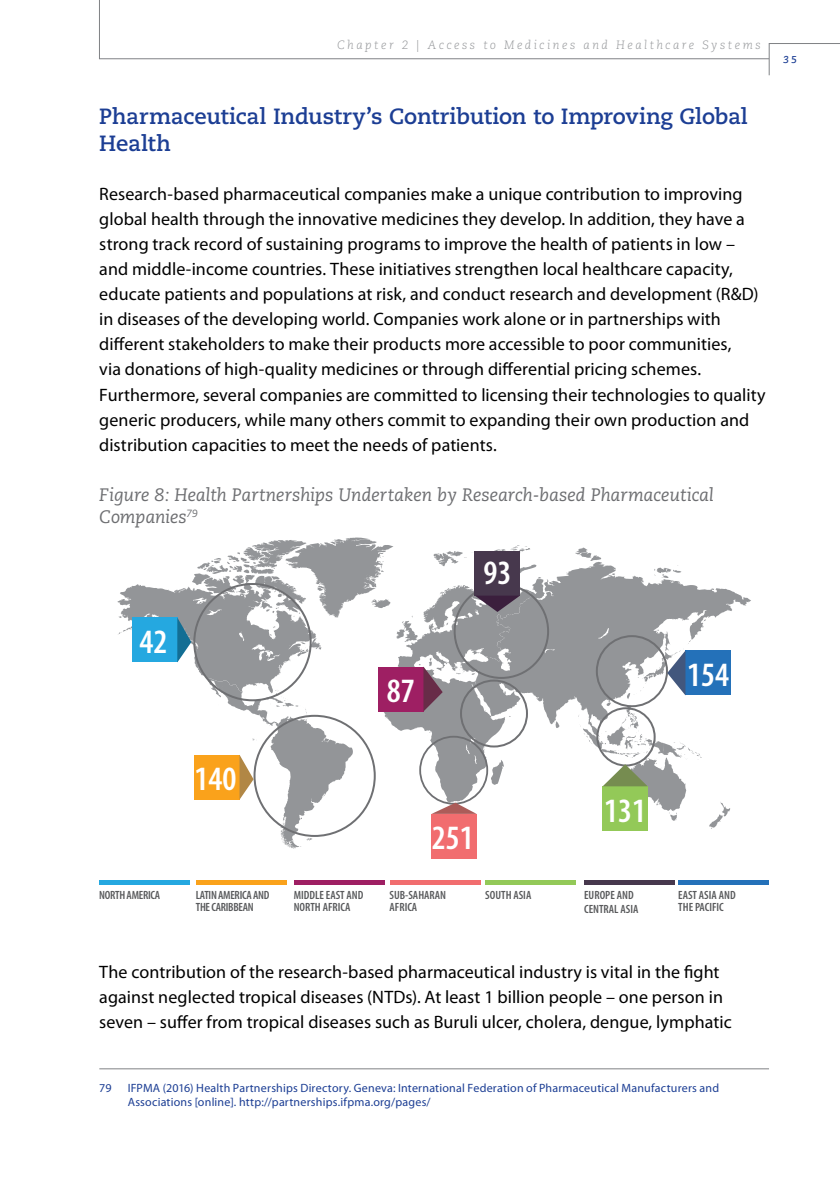
<style>
.page{position:relative;width:840px;height:1191px;background:#fff}
.page>*{position:absolute;margin:0;border:0;box-sizing:border-box;transform-origin:0 0}
.t1{font:600 condensed 34.2px "Myriad Pro";color:#fff}
.Heading_2{font:700 22px/26.4px "Caecilia LT Std";letter-spacing:-.005em;color:#1c3e94}
.t2{font:18px/25.2px "Myriad Pro";letter-spacing:.005em;color:#000}
.Figure_title{font:italic 18px/21.6px "Caecilia LT Std";letter-spacing:-.005em;color:#6d6e71}
.Footnote_text{font:12px/14.4px "Myriad Pro";letter-spacing:.015em;color:#1c3e94}
.t3{font:600 condensed 12px/12px "Myriad Pro";color:#58595b}
.t4{font:italic 300 12px "Caecilia LT Std";letter-spacing:.21em;color:#939598}
.t5{font:600 condensed 12px "Myriad Pro";letter-spacing:-.025em;color:#58595b}
.t6{font:italic 700 10px "Caecilia LT Std";color:#1c3e94}
</style>
<div class="page">
<svg style="left:99px;top:0;width:740px;height:76px"></svg>
<div style="left:389px;top:880px;width:91px;height:5px;background:#f16d6f"></div>
<div style="left:678px;top:880px;width:90px;height:5px;background:#2471b9"></div>
<div style="left:485px;top:880px;width:91px;height:5px;background:#93c958"></div>
<div style="left:196px;top:880px;width:90px;height:5px;background:#faa21b"></div>
<div style="left:99px;top:880px;width:91px;height:5px;background:#25a8e0"></div>
<div style="left:293px;top:880px;width:91px;height:5px;background:#9e1f63"></div>
<div style="left:583px;top:880px;width:91px;height:5px;background:#47384d"></div>
<svg style="left:117px;top:537px;width:260px;height:143px"></svg>
<svg style="left:541px;top:547px;width:209px;height:207px"></svg>
<div style="left:596px;top:707px;width:59px;height:59px;border:2px solid #6f7073;border-radius:50%"></div>
<div style="left:595px;top:635px;width:72px;height:72px;border:2px solid #6f7073;border-radius:50%"></div>
<div style="left:194px;top:754px;width:45px;height:45px;background:#faa21b"></div>
<svg style="left:207px;top:678px;width:146px;height:171px"></svg>
<div style="left:132px;top:617px;width:45px;height:45px;background:#25a8e0"></div>
<svg style="left:177px;top:617px;width:14px;height:45px"></svg>
<div style="left:431px;top:814px;width:45px;height:44px;background:#f16d6f"></div>
<div style="left:685px;top:650px;width:45px;height:45px;background:#2471b9"></div>
<svg style="left:667px;top:650px;width:18px;height:45px"></svg>
<svg style="left:371px;top:545px;width:170px;height:269px"></svg>
<div style="left:602px;top:786px;width:45px;height:45px;background:#93c958"></div>
<svg style="left:602px;top:741px;width:128px;height:88px"></svg>
<hr style="left:99px;top:1068px;width:669px;height:1px;background:#808285">
<p class="t4" style="left:337px;top:38px;width:425px">Chapter 2 | Access to Medicines and Healthcare Systems</p>
<p class="Heading_2" style="left:99px;top:104px;width:649px">Pharmaceutical Industry’s Contribution to Improving Global<br>Health</p>
<p class="t2" style="left:99px;top:181px;width:667px">Research-based pharmaceutical companies make a unique contribution to improving global health through the innovative medicines they develop. In addition, they have a strong track record of sustaining programs to improve the health of patients in low – and middle-income countries. These initiatives strengthen local healthcare capacity, educate patients and populations at risk, and conduct research and development (R&amp;D) in diseases of the developing world. Companies work alone or in partnerships with different stakeholders to make their products more accessible to poor communities,<br>via donations of high-quality medicines or through differential pricing schemes.<br>Furthermore, several companies are committed to licensing their technologies to quality generic producers, while many others commit to expanding their own production and distribution capacities to meet the needs of patients.</p>
<p class="Figure_title" style="left:99px;top:484px;width:615px">Figure 8: Health Partnerships Undertaken by Research-based Pharmaceutical<br>Companies<sup>79</sup></p>
<p class="t1" style="left:483px;top:551px;width:29px">93</p>
<p class="t6" style="left:782px;top:54px;width:15px">35</p>
<p class="t1" style="left:139px;top:620px;width:29px">42</p>
<p class="t1" style="left:387px;top:669px;width:29px">87</p>
<p class="t1" style="left:686px;top:653px;width:43px">154</p>
<p class="t1" style="left:194px;top:758px;width:43px">140</p>
<p class="t1" style="left:431px;top:817px;width:43px">251</p>
<p class="t1" style="left:604px;top:789px;width:43px">131</p>
<p class="t5" style="left:99px;top:887px;width:62px">NORTH AMERICA</p>
<p class="t5" style="left:196px;top:887px;width:75px">LATINAMERICA AND</p>
<p class="t3" style="left:485px;top:889px;width:48px">SOUTH ASIA</p>
<p class="t5" style="left:196px;top:899px;width:59px">THECARIBBEAN</p>
<p class="t3" style="left:293px;top:889px;width:71px">MIDDLE EAST AND<br>NORTH AFRICA</p>
<p class="t3" style="left:583px;top:887px;width:56px;line-height:14.4px">EUROPE AND<br>CENTRAL ASIA</p>
<p class="t3" style="left:389px;top:889px;width:58px">SUB-SAHARAN<br>AFRICA</p>
<p class="t3" style="left:678px;top:889px;width:59px">EAST ASIA AND<br>THE PACIFIC</p>
<p class="t2" style="left:99px;top:959px;width:633px">The contribution of the research-based pharmaceutical industry is vital in the fight against neglected tropical diseases (NTDs). At least 1 billion people – one person in seven – suffer from tropical diseases such as Buruli ulcer, cholera, dengue, lymphatic</p>
<p class="Footnote_text" style="left:99px;top:1080px;width:14px">79</p>
<p class="Footnote_text" style="left:128px;top:1080px;width:592px">IFPMA (2016) Health Partnerships Directory. Geneva: International Federation of Pharmaceutical Manufacturers and<br>Associations [online]. http://partnerships.ifpma.org/pages/</p>
</div>
